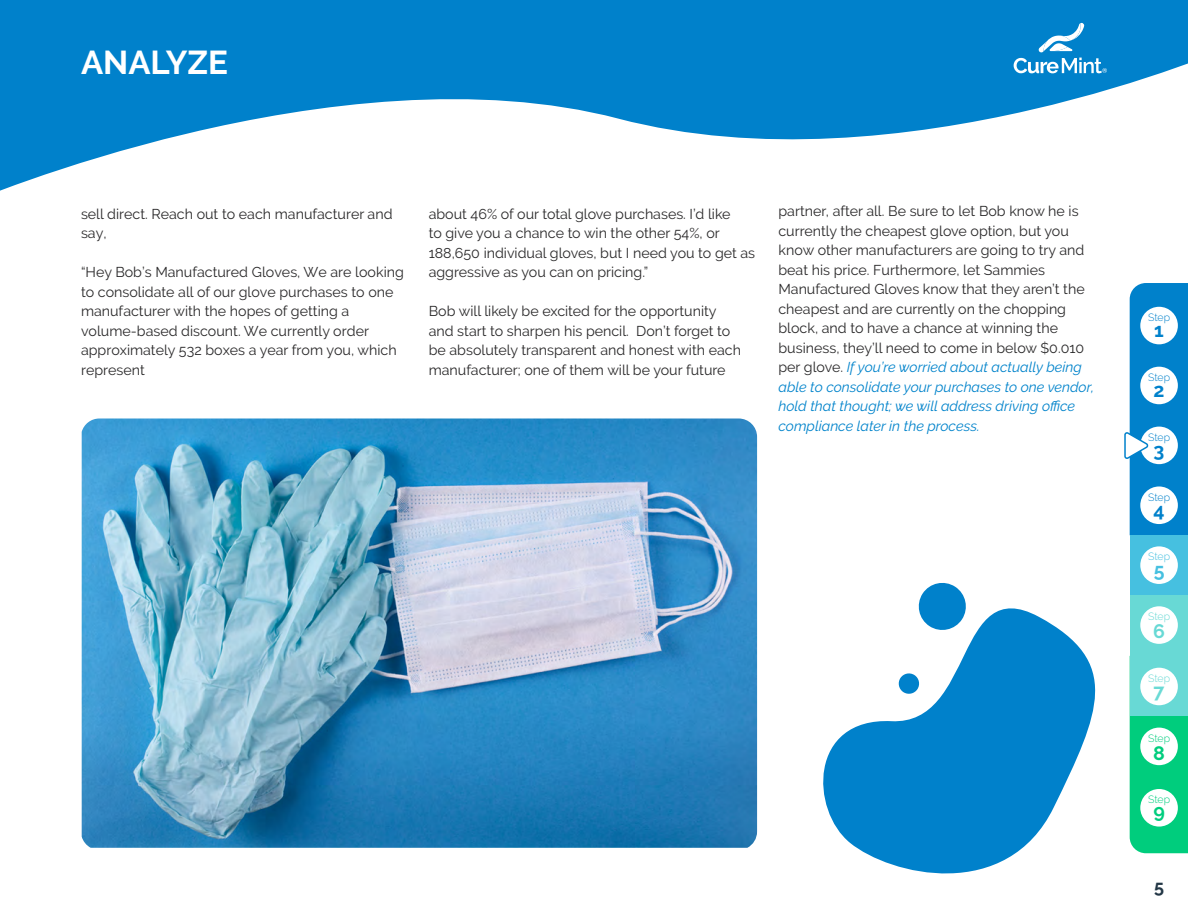
<style>
.page{position:relative;width:1188px;height:918px;background:#fff}
.page>*{position:absolute;margin:0;border:0;box-sizing:border-box;transform-origin:0 0}
.t1{font:700 33px "Raleway";color:#fff}
.t2{font:700 19.5px "Raleway";color:#0081cb}
.t3{font:700 19.5px "Raleway";color:#00cd7e}
.t4{font:700 19.5px "Raleway";color:#46c0e0}
.t5{font:700 19.5px "Raleway";color:#68d9d5}
.t6{font:700 19.5px "Raleway";color:#6adad5}
.t7{font:700 18px "Raleway";color:#233746}
.t8{font:14.25px/19.5px "Raleway";color:#292829}
.t9{font:300 10.5px "Raleway";letter-spacing:-.005em;color:#0081cb}
.t10{font:300 10.5px "Raleway";letter-spacing:-.005em;color:#00cd7e}
.t11{font:300 10.5px "Raleway";color:#46c0e0}
.t12{font:300 10.5px "Raleway";color:#68d9d5}
.t13{font:300 10.5px "Raleway";color:#6adad5}
.s1{font-style:italic;color:#0083cb}
</style>
<div class="page">
<svg style="left:0;top:0;width:1188px;height:191px;fill:#0081cb"></svg>
<svg style="left:1038px;top:23px;width:46px;height:29px"></svg>
<svg style="left:1014px;top:58px;width:93px;height:15px"></svg>
<div style="left:1130px;top:535px;width:58px;height:60px;background:#46c0e0"></div>
<div style="left:1130px;top:716px;width:58px;height:137px;background:#00cd7d"></div>
<div style="left:1140px;top:546px;width:38px;height:38px;background:#fff;border-radius:50%"></div>
<div style="left:1130px;top:595px;width:58px;height:121px;background:#68d9d5"></div>
<div style="left:1140px;top:606px;width:38px;height:38px;background:#fff;border-radius:50%"></div>
<div style="left:1140px;top:668px;width:38px;height:37px;background:#fff;border-radius:50%"></div>
<div style="left:1140px;top:728px;width:38px;height:37px;background:#fff;border-radius:50%"></div>
<div style="left:1140px;top:789px;width:38px;height:38px;background:#fff;border-radius:50%"></div>
<svg style="left:1124px;top:283px;width:64px;height:252px"></svg>
<img style="left:82px;top:418px;width:675px;height:430px">
<svg style="left:823px;top:608px;width:273px;height:266px;fill:#0081cb"></svg>
<svg style="left:897px;top:672px;width:24px;height:23px"></svg>
<svg style="left:916px;top:583px;width:53px;height:50px"></svg>
<h1 class="t1" style="left:81px;top:43px;width:149px">ANALYZE</h1>
<p class="t8" style="left:81px;top:204px;width:313px">sell direct. Reach out to each manufacturer and say,</p>
<p class="t8" style="left:81px;top:263px;width:324px">“Hey Bob’s Manufactured Gloves, We are looking to consolidate all of our glove purchases to one manufacturer with the hopes of getting a volume-based discount. We currently order approximately 532 boxes a year from you, which represent</p>
<p class="t8" style="left:429px;top:204px;width:328px">about 46% of our total glove purchases. I’d like<br>to give you a chance to win the other 54%, or 188,650 individual gloves, but I need you to get as aggressive as you can on pricing.”</p>
<p class="t8" style="left:429px;top:301px;width:314px">Bob will likely be excited for the opportunity and start to sharpen his pencil. Don’t forget to be absolutely transparent and honest with each manufacturer; one of them will be your future</p>
<p class="t8" style="left:778px;top:201px;width:317px">partner, after all. Be sure to let Bob know he is currently the cheapest glove option, but you know other manufacturers are going to try and beat his price. Furthermore, let Sammies Manufactured Gloves know that they aren’t the cheapest and are currently on the chopping block, and to have a chance at winning the business, they’ll need to come in below $0.010 per glove. <span class="s1">If you’re worried about actually being able to consolidate your purchases to one vendor, hold that thought; we will address driving office compliance later in the process.</span></p>
<p class="t9" style="left:1148px;top:311px;width:24px">Step</p>
<h2 class="t2" style="left:1154px;top:319px;width:11px">1</h2>
<p class="t9" style="left:1148px;top:371px;width:24px">Step</p>
<h2 class="t2" style="left:1154px;top:379px;width:12px">2</h2>
<p class="t9" style="left:1148px;top:431px;width:24px">Step</p>
<h2 class="t2" style="left:1154px;top:439px;width:12px">3</h2>
<p class="t9" style="left:1148px;top:491px;width:24px">Step</p>
<h2 class="t2" style="left:1154px;top:499px;width:13px">4</h2>
<p class="t11" style="left:1148px;top:551px;width:24px">Step</p>
<h2 class="t4" style="left:1154px;top:559px;width:12px">5</h2>
<p class="t12" style="left:1148px;top:611px;width:24px">Step</p>
<h2 class="t5" style="left:1153px;top:620px;width:13px">6</h2>
<p class="t13" style="left:1148px;top:672px;width:24px">Step</p>
<h2 class="t6" style="left:1154px;top:680px;width:12px">7</h2>
<p class="t10" style="left:1148px;top:732px;width:24px">Step</p>
<h2 class="t3" style="left:1153px;top:742px;width:13px">8</h2>
<p class="t10" style="left:1148px;top:793px;width:24px">Step</p>
<h2 class="t3" style="left:1153px;top:800px;width:13px">9</h2>
<p class="t7" style="left:1154px;top:876px;width:11px">5</p>
</div>
